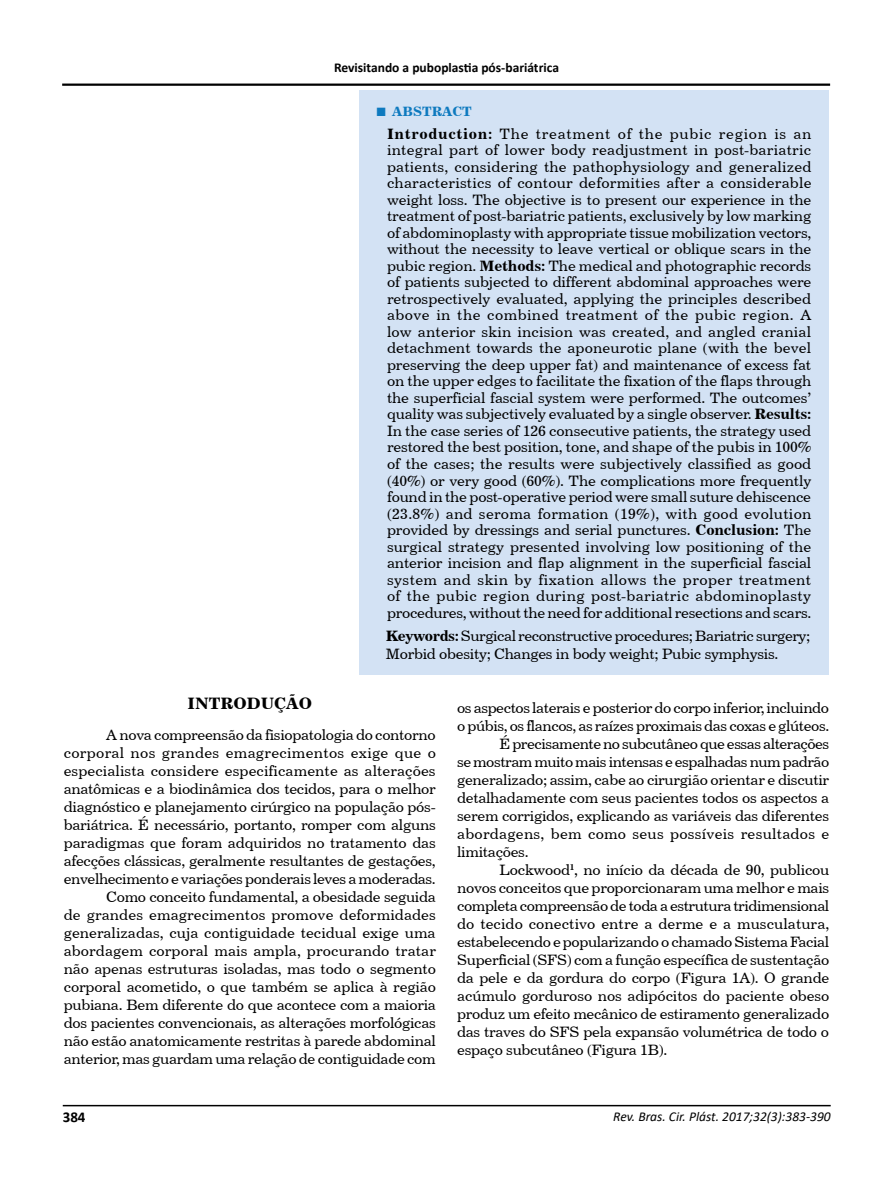
<style>
.page{position:relative;width:893px;height:1191px;background:#fff}
.page>*{position:absolute;margin:0;border:0;box-sizing:border-box;transform-origin:0 0}
.t1{font:16.5px "Century 731 BT Bold A";color:#000}
.t2{font:15px/16.5px "Century 731 BT Roman A";letter-spacing:-.02em;color:#000;text-align:justify}
.t3{font:15px "Century 731 BT Roman A";letter-spacing:.015em;color:#000}
.t4{font:15px "Century 731 BT Roman A";letter-spacing:.005em;color:#000}
.t5{font:700 15px "Calibri";color:#000}
.t6{font:700 13.5px "Calibri";color:#000}
.t7{font:italic 13.5px "Calibri";color:#000}
.t8{font:13.5px "Century 731 BT Bold A";color:#0e7abf}
.s1{font-family:"Times New Roman";font-weight:700;font-size:18px}
.s2{font-family:"Century 731 BT Bold A"}
</style>
<div class="page">
<hr style="left:63px;top:1104px;width:768px;height:2px;background:#000">
<hr style="left:62px;top:84px;width:768px;height:2px;background:#000">
<div style="left:359px;top:90px;width:470px;height:585px;background:#d3e2f4"></div>
<p class="t6" style="left:334px;top:58px;width:226px">Revisitando a puboplastia pós-bariátrica</p>
<p class="t8" style="left:376px;top:103px;width:98px"><span class="s1">■</span> ABSTRACT</p>
<p class="t2" style="left:387px;top:125px;width:426px"><span class="s2">Introduction:</span> The treatment of the pubic region is an integral part of lower body readjustment in post-bariatric patients, considering the pathophysiology and generalized characteristics of contour deformities after a considerable weight loss. The objective is to present our experience in the treatment of post-bariatric patients, exclusively by low marking of abdominoplasty with appropriate tissue mobilization vectors, without the necessity to leave vertical or oblique scars in the pubic region. <span class="s2">Methods:</span> The medical and photographic records of patients subjected to different abdominal approaches were retrospectively evaluated, applying the principles described above in the combined treatment of the pubic region. A low anterior skin incision was created, and angled cranial detachment towards the aponeurotic plane (with the bevel preserving the deep upper fat) and maintenance of excess fat on the upper edges to facilitate the fixation of the flaps through the superficial fascial system were performed. The outcomes’ quality was subjectively evaluated by a single observer. <span class="s2">Results:<br></span>In the case series of 126 consecutive patients, the strategy used restored the best position, tone, and shape of the pubis in 100% of the cases; the results were subjectively classified as good (40%) or very good (60%). The complications more frequently found in the post-operative period were small suture dehiscence (23.8%) and seroma formation (19%), with good evolution provided by dressings and serial punctures. <span class="s2">Conclusion:</span> The surgical strategy presented involving low positioning of the anterior incision and flap alignment in the superficial fascial system and skin by fixation allows the proper treatment of the pubic region during post-bariatric abdominoplasty procedures, without the need for additional resections and scars.</p>
<p class="t2" style="left:386px;top:626px;width:426px;line-height:18px"><span class="s2">Keywords:</span> Surgical reconstructive procedures; Bariatric surgery;<br>Morbid obesity; Changes in body weight; Pubic symphysis.</p>
<p class="t1" style="left:188px;top:693px;width:126px">INTRODUÇÃO</p>
<p class="t2" style="left:64px;top:725px;width:374px;line-height:18px;text-align:right">A nova compreensão da fisiopatologia do contorno corporal nos grandes emagrecimentos exige que o especialista considere especificamente as alterações anatômicas e a biodinâmica dos tecidos, para o melhor diagnóstico e planejamento cirúrgico na população pós&shy;bariátrica. É necessário, portanto, romper com alguns paradigmas que foram adquiridos no tratamento das afecções clássicas, geralmente resultantes de gestações, envelhecimento e variações ponderais leves a moderadas.<br>Como conceito fundamental, a obesidade seguida<br>de grandes emagrecimentos promove deformidades generalizadas, cuja contiguidade tecidual exige uma abordagem corporal mais ampla, procurando tratar não apenas estruturas isoladas, mas todo o segmento corporal acometido, o que também se aplica à região pubiana. Bem diferente do que acontece com a maioria dos pacientes convencionais, as alterações morfológicas não estão anatomicamente restritas à parede abdominal anterior, mas guardam uma relação de contiguidade com</p>
<p class="t2" style="left:457px;top:699px;width:373px">os aspectos laterais e posterior do corpo inferior, incluindo</p>
<p class="t2" style="left:457px;top:717px;width:374px">o púbis, os flancos, as raízes proximais das coxas e glúteos.</p>
<p class="t2" style="left:500px;top:735px;width:331px">É precisamente no subcutâneo que essas alterações</p>
<p class="t2" style="left:457px;top:753px;width:374px">se mostram muito mais intensas e espalhadas num padrão</p>
<p class="t2" style="left:457px;top:771px;width:374px">generalizado; assim, cabe ao cirurgião orientar e discutir</p>
<p class="t2" style="left:457px;top:789px;width:374px">detalhadamente com seus pacientes todos os aspectos a</p>
<p class="t2" style="left:457px;top:807px;width:374px">serem corrigidos, explicando as variáveis das diferentes</p>
<p class="t3" style="left:457px;top:825px;width:374px">abordagens, bem como seus possíveis resultados e</p>
<p class="t2" style="left:457px;top:843px;width:73px">limitações.</p>
<p class="t2" style="left:500px;top:861px;width:331px">Lockwood<sup>1</sup>, no início da década de 90, publicou</p>
<p class="t2" style="left:457px;top:879px;width:374px">novos conceitos que proporcionaram uma melhor e mais</p>
<p class="t2" style="left:457px;top:897px;width:374px">completa compreensão de toda a estrutura tridimensional</p>
<p class="t4" style="left:457px;top:915px;width:374px">do tecido conectivo entre a derme e a musculatura,</p>
<p class="t2" style="left:457px;top:933px;width:374px">estabelecendo e popularizando o chamado Sistema Facial</p>
<p class="t2" style="left:457px;top:951px;width:374px">Superficial (SFS) com a função específica de sustentação</p>
<p class="t2" style="left:457px;top:969px;width:374px">da pele e da gordura do corpo (Figura 1A). O grande</p>
<p class="t2" style="left:457px;top:987px;width:374px">acúmulo gorduroso nos adipócitos do paciente obeso</p>
<p class="t2" style="left:457px;top:1005px;width:374px">produz um efeito mecânico de estiramento generalizado</p>
<p class="t2" style="left:457px;top:1023px;width:374px">das traves do SFS pela expansão volumétrica de todo o</p>
<p class="t2" style="left:457px;top:1041px;width:212px">espaço subcutâneo (Figura 1B).</p>
<p class="t5" style="left:63px;top:1106px;width:24px">384</p>
<p class="t7" style="left:613px;top:1107px;width:219px">Rev. Bras. Cir. Plást. 2017;32(3):383-390</p>
</div>
